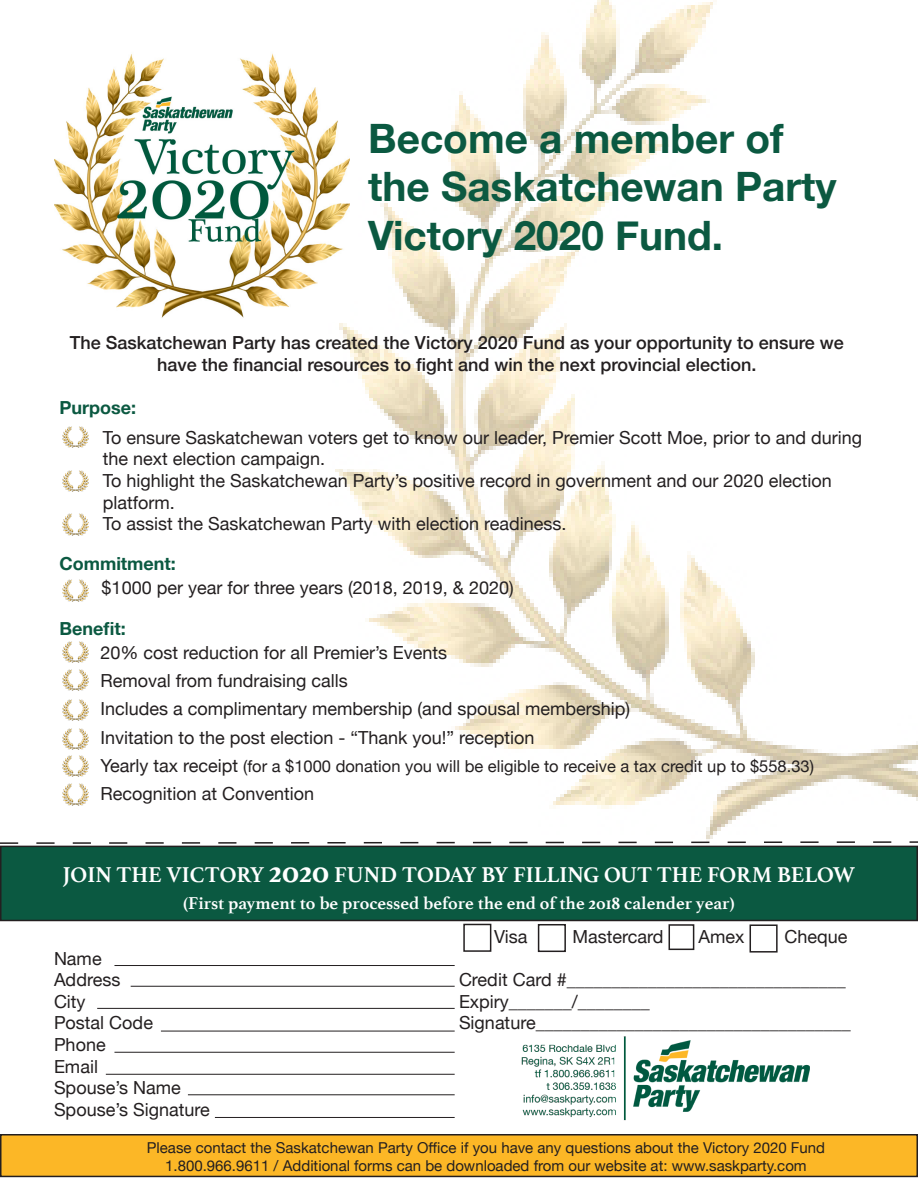
<style>
.page{position:relative;width:918px;height:1188px;background:#fff}
.page>*{position:absolute;margin:0;border:0;box-sizing:border-box;transform-origin:0 0}
.t1{font:700 40.5px/48.6px "Helvetica Neue";color:#0b5941}
.t2{font:700 22.5px "Athelas";color:#fff}
.Paragraph_Style_1{font:18px/21.6px "Helvetica Neue";color:#231f20}
.t3{font:500 18px/21.6px "Helvetica Neue";color:#231f20;text-align:center}
.t4{font:700 18px "Athelas";color:#fff}
.Paragraph_Style_1-2{font:700 18px "Helvetica Neue";color:#0b5941}
.Paragraph_Style_1-3{font:16.5px "Helvetica Neue";color:#231f20}
.t5{font:15px "Helvetica Neue";color:#231f20}
.s1{font-size:18px}
.s2{font-size:31.5px}
</style>
<div class="page">
<img style="left:521px;top:1036px;width:289px;height:85px">
<img style="left:328px;top:0;width:590px;height:846px">
<div style="left:1px;top:1135px;width:916px;height:41px;background:#fcb726"></div>
<div style="left:0;top:1134px;width:918px;height:43px;border:2px solid #231f20"></div>
<img style="left:54px;top:26px;width:296px;height:295px">
<img style="left:63px;top:426px;width:25px;height:22px">
<img style="left:63px;top:471px;width:25px;height:21px">
<img style="left:63px;top:580px;width:25px;height:21px">
<img style="left:63px;top:641px;width:25px;height:22px">
<img style="left:63px;top:669px;width:25px;height:22px">
<img style="left:63px;top:700px;width:25px;height:21px">
<img style="left:63px;top:728px;width:25px;height:22px">
<img style="left:63px;top:755px;width:25px;height:22px">
<img style="left:63px;top:784px;width:25px;height:21px">
<svg style="left:0;top:841px;width:918px;height:4px"></svg>
<div style="left:1px;top:846px;width:916px;height:74px;background:#0b5941"></div>
<div style="left:0;top:846px;width:918px;height:75px;border:2px solid #231f20"></div>
<img style="left:63px;top:514px;width:25px;height:21px">
<div style="left:463px;top:924px;width:28px;height:28px;border:2px solid #231f20"></div>
<div style="left:669px;top:924px;width:25px;height:26px;border:2px solid #231f20"></div>
<div style="left:750px;top:924px;width:28px;height:29px;border:2px solid #231f20"></div>
<div style="left:538px;top:924px;width:28px;height:28px;border:2px solid #231f20"></div>
<hr style="left:114px;top:965px;width:341px;height:1px;background:#231f20">
<hr style="left:131px;top:986px;width:324px;height:1px;background:#231f20">
<hr style="left:97px;top:1008px;width:358px;height:1px;background:#231f20">
<hr style="left:161px;top:1031px;width:294px;height:1px;background:#231f20">
<hr style="left:114px;top:1052px;width:341px;height:1px;background:#231f20">
<hr style="left:106px;top:1074px;width:349px;height:1px;background:#231f20">
<hr style="left:188px;top:1094px;width:267px;height:1px;background:#231f20">
<hr style="left:215px;top:1117px;width:240px;height:1px;background:#231f20">
<p class="t1" style="left:368px;top:115px;width:470px">Become a member of the Saskatchewan Party<br>Victory 2020 Fund.</p>
<p class="t3" style="left:70px;top:331px;width:776px">The Saskatchewan Party has created the Victory 2020 Fund as your opportunity to ensure we have the financial resources to fight and win the next provincial election.</p>
<p class="Paragraph_Style_1-2" style="left:59px;top:394px;width:78px">Purpose:</p>
<p class="Paragraph_Style_1" style="left:103px;top:428px;width:761px">To ensure Saskatchewan voters get to know our leader, Premier Scott Moe, prior to and during the next election campaign.</p>
<p class="Paragraph_Style_1" style="left:103px;top:471px;width:730px">To highlight the Saskatchewan Party’s positive record in government and our 2020 election platform.</p>
<p class="Paragraph_Style_1" style="left:103px;top:514px;width:465px">To assist the Saskatchewan Party with election readiness.</p>
<p class="Paragraph_Style_1-2" style="left:59px;top:549px;width:118px">Commitment:</p>
<p class="Paragraph_Style_1" style="left:102px;top:578px;width:414px">$1000 per year for three years (2018, 2019, &amp; 2020)</p>
<p class="Paragraph_Style_1-2" style="left:59px;top:614px;width:68px">Benefit:</p>
<p class="Paragraph_Style_1" style="left:100px;top:642px;width:348px">20% cost reduction for all Premier’s Events</p>
<p class="Paragraph_Style_1" style="left:100px;top:671px;width:249px">Removal from fundraising calls</p>
<p class="Paragraph_Style_1" style="left:100px;top:699px;width:531px">Includes a complimentary membership (and spousal membership)</p>
<p class="Paragraph_Style_1" style="left:100px;top:728px;width:436px">Invitation to the post election - “Thank you!” reception</p>
<p class="Paragraph_Style_1-3" style="left:100px;top:754px;width:715px"><span class="s1">Yearly tax receipt</span> (for a $1000 donation you will be eligible to receive a tax credit up to $558.33)</p>
<p class="Paragraph_Style_1" style="left:100px;top:784px;width:215px">Recognition at Convention</p>
<p class="t2" style="left:63px;top:856px;width:794px">JOIN THE VICTORY <span class="s2">2020</span> FUND TODAY BY FILLING OUT THE FORM BELOW</p>
<p class="t4" style="left:183px;top:888px;width:554px">(First payment to be processed before the end of the 2o18 calender year)</p>
<p class="Paragraph_Style_1" style="left:54px;top:948px;width:49px">Name</p>
<p class="Paragraph_Style_1" style="left:54px;top:970px;width:68px">Address</p>
<p class="Paragraph_Style_1" style="left:54px;top:992px;width:33px">City</p>
<p class="Paragraph_Style_1" style="left:54px;top:1013px;width:101px">Postal Code</p>
<p class="Paragraph_Style_1" style="left:54px;top:1035px;width:53px">Phone</p>
<p class="Paragraph_Style_1" style="left:54px;top:1056px;width:46px">Email</p>
<p class="Paragraph_Style_1" style="left:54px;top:1078px;width:128px">Spouse’s Name</p>
<p class="Paragraph_Style_1" style="left:54px;top:1100px;width:157px">Spouse’s Signature</p>
<p class="Paragraph_Style_1" style="left:494px;top:927px;width:35px">Visa</p>
<p class="Paragraph_Style_1" style="left:572px;top:927px;width:93px">Mastercard</p>
<p class="Paragraph_Style_1" style="left:698px;top:927px;width:48px">Amex</p>
<p class="Paragraph_Style_1" style="left:784px;top:927px;width:65px">Cheque</p>
<p class="Paragraph_Style_1" style="left:459px;top:970px;width:388px">Credit Card #_______________________________</p>
<p class="Paragraph_Style_1" style="left:459px;top:992px;width:192px">Expiry_______/________</p>
<p class="Paragraph_Style_1" style="left:459px;top:1013px;width:393px">Signature___________________________________</p>
<p class="t5" style="left:147px;top:1136px;width:680px">Please contact the Saskatchewan Party Office if you have any questions about the Victory 2020 Fund</p>
<p class="t5" style="left:165px;top:1154px;width:643px">1.800.966.9611 / Additional forms can be downloaded from our website at: www.saskparty.com</p>
</div>
